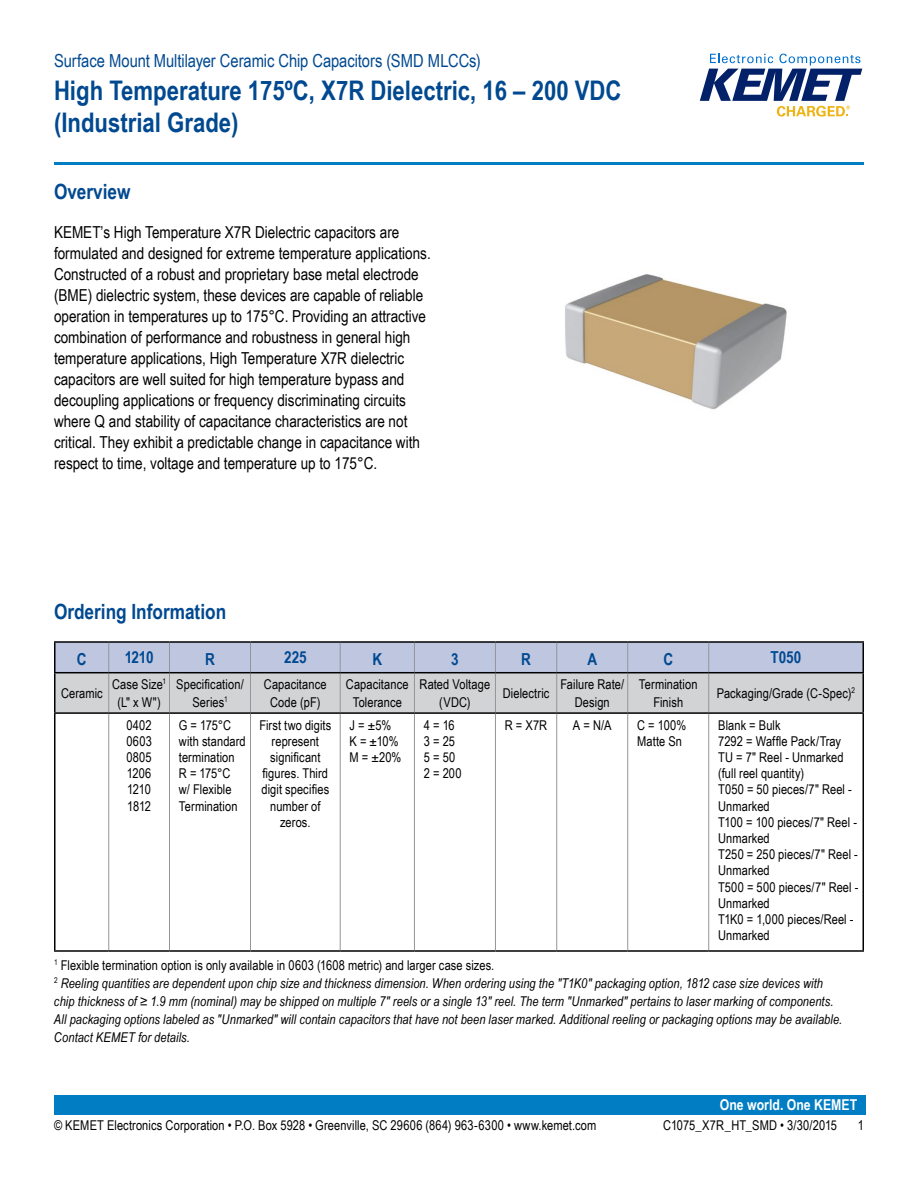
<style>
.page{position:relative;width:918px;height:1188px;background:#fff}
.page>*{position:absolute;margin:0;border:0;box-sizing:border-box;transform-origin:0 0}
.t1{font:700 27px/32.4px "Arial Narrow";color:#004990}
.t2{font:700 21px "Arial Narrow";color:#004990}
.t3{font:18px "Arial Narrow";letter-spacing:-.005em;color:#004990}
.t4{font:16.5px/21px "Arial Narrow";color:#000}
.t5{font:700 16.5px "Arial Narrow";color:#004990}
.t6{font:700 15px "Arial Narrow";color:#fff}
.t7{font:13.5px/16.2px "Arial Narrow";letter-spacing:.01em;color:#000;text-align:center}
.t8{font:italic 13.5px/18px "Arial Narrow";letter-spacing:.005em;color:#000}
.s1{font-style:normal}
</style>
<div class="page">
<svg style="left:700px;top:54px;width:162px;height:63px"></svg>
<hr style="left:54px;top:162px;width:810px;height:3px;background:#007dc3">
<div style="left:54px;top:1095px;width:811px;height:20px;background:#007dc3"></div>
<svg style="left:56px;top:643px;width:806px;height:69px;background:#c7cbd6"></svg>
<hr style="left:108px;top:673px;width:1px;height:39px;background:#939598">
<hr style="left:169px;top:673px;width:1px;height:39px;background:#939598">
<hr style="left:250px;top:673px;width:1px;height:39px;background:#939598">
<hr style="left:340px;top:673px;width:1px;height:39px;background:#939598">
<hr style="left:414px;top:673px;width:1px;height:39px;background:#939598">
<hr style="left:495px;top:673px;width:1px;height:39px;background:#939598">
<hr style="left:556px;top:673px;width:1px;height:39px;background:#939598">
<hr style="left:627px;top:673px;width:1px;height:39px;background:#939598">
<hr style="left:708px;top:673px;width:1px;height:39px;background:#939598">
<hr style="left:108px;top:714px;width:1px;height:236px;background:#939598">
<hr style="left:169px;top:714px;width:1px;height:236px;background:#939598">
<hr style="left:414px;top:714px;width:1px;height:236px;background:#939598">
<hr style="left:556px;top:714px;width:1px;height:236px;background:#939598">
<hr style="left:708px;top:714px;width:1px;height:236px;background:#939598">
<hr style="left:54px;top:673px;width:2px;height:39px;background:#000">
<hr style="left:862px;top:673px;width:2px;height:39px;background:#000">
<hr style="left:54px;top:712px;width:55px;height:2px;background:#000">
<hr style="left:54px;top:714px;width:2px;height:236px;background:#000">
<hr style="left:109px;top:712px;width:61px;height:2px;background:#000">
<hr style="left:170px;top:712px;width:80px;height:2px;background:#000">
<hr style="left:414px;top:712px;width:81px;height:2px;background:#000">
<hr style="left:628px;top:712px;width:81px;height:2px;background:#000">
<hr style="left:709px;top:712px;width:155px;height:2px;background:#000">
<hr style="left:862px;top:714px;width:2px;height:236px;background:#000">
<hr style="left:54px;top:950px;width:55px;height:2px;background:#000">
<hr style="left:109px;top:950px;width:61px;height:2px;background:#000">
<hr style="left:170px;top:950px;width:80px;height:2px;background:#000">
<hr style="left:414px;top:950px;width:81px;height:2px;background:#000">
<hr style="left:628px;top:950px;width:81px;height:2px;background:#000">
<hr style="left:709px;top:950px;width:155px;height:2px;background:#000">
<hr style="left:54px;top:641px;width:55px;height:2px;background:#000">
<hr style="left:54px;top:643px;width:2px;height:29px;background:#000">
<hr style="left:109px;top:641px;width:61px;height:2px;background:#000">
<hr style="left:170px;top:641px;width:80px;height:2px;background:#000">
<hr style="left:250px;top:641px;width:90px;height:2px;background:#000">
<hr style="left:340px;top:641px;width:74px;height:2px;background:#000">
<hr style="left:414px;top:641px;width:81px;height:2px;background:#000">
<hr style="left:495px;top:641px;width:62px;height:2px;background:#000">
<hr style="left:557px;top:641px;width:71px;height:2px;background:#000">
<hr style="left:628px;top:641px;width:81px;height:2px;background:#000">
<hr style="left:709px;top:641px;width:155px;height:2px;background:#000">
<hr style="left:862px;top:643px;width:2px;height:29px;background:#000">
<hr style="left:54px;top:672px;width:55px;height:1px;background:#000">
<hr style="left:109px;top:672px;width:61px;height:1px;background:#000">
<hr style="left:170px;top:672px;width:80px;height:1px;background:#000">
<hr style="left:250px;top:672px;width:90px;height:1px;background:#000">
<hr style="left:340px;top:672px;width:74px;height:1px;background:#000">
<hr style="left:414px;top:672px;width:81px;height:1px;background:#000">
<hr style="left:495px;top:672px;width:62px;height:1px;background:#000">
<hr style="left:557px;top:672px;width:71px;height:1px;background:#000">
<hr style="left:628px;top:672px;width:81px;height:1px;background:#000">
<hr style="left:709px;top:672px;width:155px;height:1px;background:#000">
<hr style="left:250px;top:712px;width:90px;height:2px;background:#000">
<hr style="left:250px;top:950px;width:90px;height:2px;background:#000">
<hr style="left:250px;top:714px;width:1px;height:236px;background:#939598">
<hr style="left:340px;top:714px;width:1px;height:236px;background:#939598">
<hr style="left:495px;top:712px;width:62px;height:2px;background:#000">
<hr style="left:557px;top:712px;width:71px;height:2px;background:#000">
<hr style="left:495px;top:950px;width:62px;height:2px;background:#000">
<hr style="left:557px;top:950px;width:71px;height:2px;background:#000">
<hr style="left:495px;top:714px;width:1px;height:236px;background:#939598">
<hr style="left:627px;top:714px;width:1px;height:236px;background:#939598">
<hr style="left:340px;top:950px;width:74px;height:2px;background:#000">
<hr style="left:340px;top:712px;width:74px;height:2px;background:#000">
<img style="left:565px;top:274px;width:222px;height:136px">
<h3 class="t3" style="left:54px;top:48px;width:428px">Surface Mount Multilayer Ceramic Chip Capacitors (SMD MLCCs)</h3>
<h1 class="t1" style="left:54px;top:72px;width:569px">High Temperature 175ºC, X7R Dielectric, 16 – 200 VDC (Industrial Grade)</h1>
<h2 class="t2" style="left:54px;top:176px;width:78px">Overview</h2>
<p class="t4" style="left:54px;top:221px;width:378px">KEMET’s High Temperature X7R Dielectric capacitors are formulated and designed for extreme temperature applications.<br>Constructed of a robust and proprietary base metal electrode (BME) dielectric system, these devices are capable of reliable operation in temperatures up to 175°C. Providing an attractive combination of performance and robustness in general high temperature applications, High Temperature X7R dielectric capacitors are well suited for high temperature bypass and decoupling applications or frequency discriminating circuits where Q and stability of capacitance characteristics are not critical. They exhibit a predictable change in capacitance with respect to time, voltage and temperature up to 175°C.</p>
<h2 class="t2" style="left:54px;top:596px;width:174px">Ordering Information</h2>
<p class="t5" style="left:77px;top:647px;width:11px">C</p>
<p class="t5" style="left:125px;top:645px;width:30px">1210</p>
<p class="t5" style="left:205px;top:647px;width:11px">R</p>
<p class="t5" style="left:284px;top:645px;width:24px">225</p>
<p class="t5" style="left:372px;top:647px;width:11px">K</p>
<p class="t5" style="left:451px;top:647px;width:9px">3</p>
<p class="t5" style="left:521px;top:647px;width:11px">R</p>
<p class="t5" style="left:587px;top:647px;width:11px">A</p>
<p class="t5" style="left:663px;top:647px;width:11px">C</p>
<p class="t5" style="left:770px;top:645px;width:33px">T050</p>
<p class="t7" style="left:61px;top:684px;width:43px">Ceramic</p>
<p class="t7" style="left:112px;top:675px;width:56px;line-height:18px">Case Size<sup>1 </sup>(L" x W")</p>
<p class="t7" style="left:176px;top:675px;width:69px;line-height:18px">Specification/<br>Series<sup>1</sup></p>
<p class="t7" style="left:264px;top:675px;width:64px;line-height:18px">Capacitance<br>Code (pF)</p>
<p class="t7" style="left:346px;top:675px;width:64px;line-height:18px">Capacitance<br>Tolerance</p>
<p class="t7" style="left:420px;top:675px;width:72px;line-height:18px">Rated Voltage (VDC)</p>
<p class="t7" style="left:503px;top:684px;width:48px">Dielectric</p>
<p class="t7" style="left:560px;top:675px;width:65px;line-height:18px">Failure Rate/<br>Design</p>
<p class="t7" style="left:639px;top:675px;width:60px;line-height:18px">Termination<br>Finish</p>
<p class="t7" style="left:717px;top:684px;width:140px">Packaging/Grade (C-Spec)<sup>2</sup></p>
<p class="t7" style="left:126px;top:716px;width:27px;text-align:justify">0402<br>0603<br>0805<br>1206<br>1210<br>1812</p>
<p class="t7" style="left:179px;top:716px;width:68px;text-align:left">G = 175°C with standard termination<br>R = 175°C<br>w/ Flexible<br>Termination</p>
<p class="t7" style="left:259px;top:716px;width:73px">First two digits represent significant figures. Third digit specifies number of zeros.</p>
<p class="t7" style="left:350px;top:716px;width:53px;text-align:left">J = ±5%<br>K = ±10%<br>M = ±20%</p>
<p class="t7" style="left:424px;top:716px;width:39px;text-align:left">4 = 16<br>3 = 25<br>5 = 50<br>2 = 200</p>
<p class="t7" style="left:505px;top:716px;width:44px">R = X7R</p>
<p class="t7" style="left:573px;top:716px;width:40px">A = N/A</p>
<p class="t7" style="left:637px;top:716px;width:51px;text-align:left">C = 100%<br>Matte Sn</p>
<p class="t7" style="left:718px;top:716px;width:142px;text-align:left">Blank = Bulk<br>7292 = Waffle Pack/Tray<br>TU = 7" Reel - Unmarked (full reel quantity)<br>T050 = 50 pieces/7" Reel -<br>Unmarked<br>T100 = 100 pieces/7" Reel -<br>Unmarked<br>T250 = 250 pieces/7" Reel -<br>Unmarked<br>T500 = 500 pieces/7" Reel -<br>Unmarked<br>T1K0 = 1,000 pieces/Reel -<br>Unmarked</p>
<p class="t8" style="left:54px;top:956px;width:790px"><sup>1</sup> <span class="s1">Flexible termination option is only available in 0603 (1608 metric) and larger case sizes.<br></span><sup>2</sup> Reeling quantities are dependent upon chip size and thickness dimension. When ordering using the "T1K0" packaging option, 1812 case size devices with chip thickness of ≥ 1.9 mm (nominal) may be shipped on multiple 7" reels or a single 13" reel. The term "Unmarked" pertains to laser marking of components.<br>All packaging options labeled as "Unmarked" will contain capacitors that have not been laser marked. Additional reeling or packaging options may be available.<br>Contact KEMET for details.</p>
<p class="t6" style="left:720px;top:1093px;width:139px">One world. One KEMET</p>
<p class="t7" style="left:54px;top:1117px;width:544px">© KEMET Electronics Corporation • P.O. Box 5928 • Greenville, SC 29606 (864) 963-6300 • www.kemet.com</p>
<p class="t7" style="left:663px;top:1117px;width:175px">C1075_X7R_HT_SMD • 3/30/2015</p>
<p class="t7" style="left:858px;top:1117px;width:8px">1</p>
</div>
